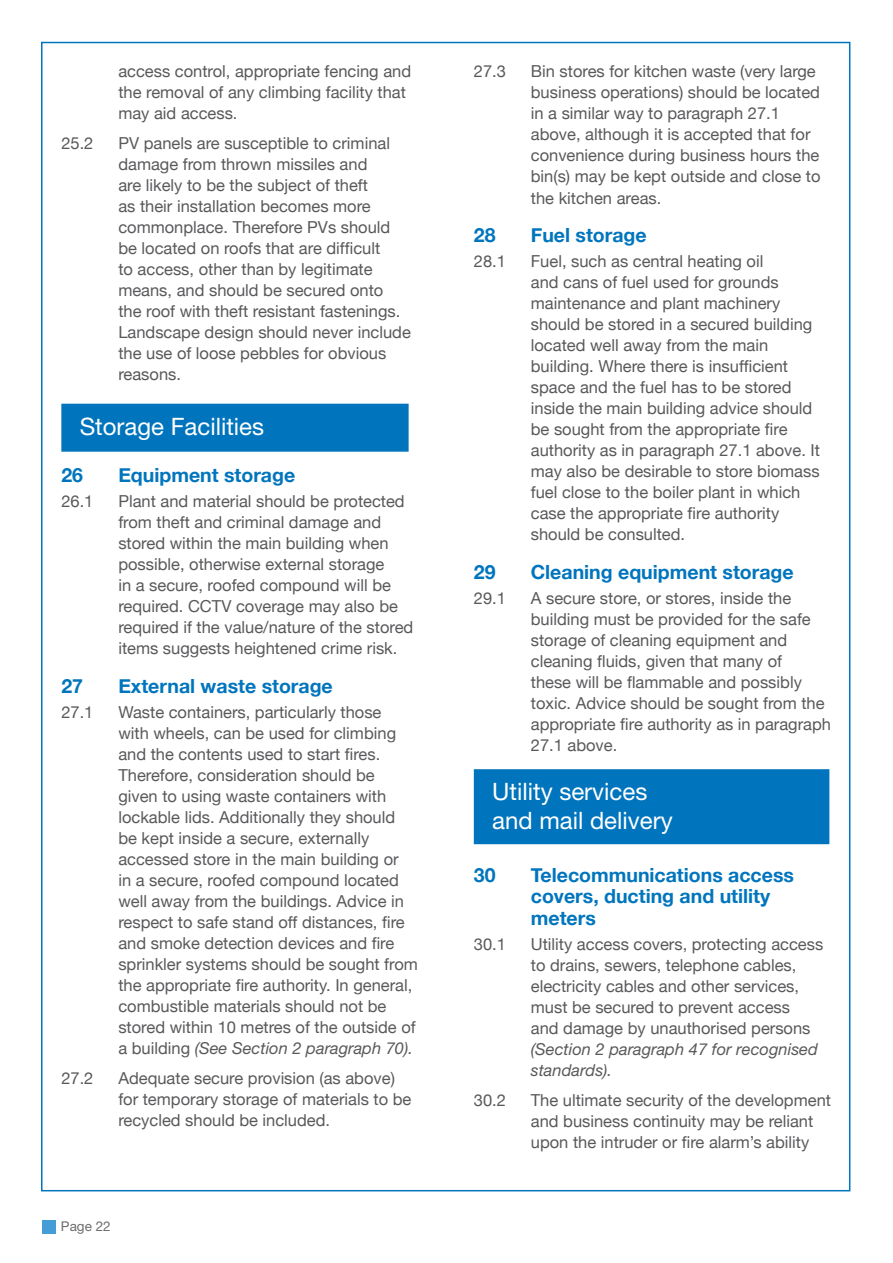
<style>
.page{position:relative;width:893px;height:1263px;background:#fff}
.page>*{position:absolute;margin:0;border:0;box-sizing:border-box;transform-origin:0 0}
.t1{font:24px/28.8px "Helvetica Neue";color:#fff}
.t2{font:700 19.5px/21.3px "Helvetica Neue";color:#0075bd}
.t3{font:16.5px/21px "Helvetica Neue";color:#59595c}
.t4{font:italic 16.5px/21px "Helvetica Neue";color:#59595c}
.t5{font:13.5px "Helvetica Neue";color:#706f6f}
.s1{font-style:italic}
</style>
<div class="page">
<div style="left:43px;top:1220px;width:13px;height:13px;background:#449dd7"></div>
<div style="left:61px;top:404px;width:348px;height:48px;background:#0075bd"></div>
<div style="left:474px;top:769px;width:355px;height:75px;background:#0075bd"></div>
<p class="t3" style="left:118px;top:61px;width:294px">access control, appropriate fencing and the removal of any climbing facility that may aid access.</p>
<p class="t3" style="left:61px;top:132px;width:34px">25.2</p>
<p class="t3" style="left:118px;top:132px;width:294px">PV panels are susceptible to criminal damage from thrown missiles and<br>are likely to be the subject of theft<br>as their installation becomes more commonplace. Therefore PVs should be located on roofs that are difficult<br>to access, other than by legitimate means, and should be secured onto<br>the roof with theft resistant fastenings.<br>Landscape design should never include the use of loose pebbles for obvious reasons.</p>
<h1 class="t1" style="left:80px;top:412px;width:186px">Storage Facilities</h1>
<p class="t2" style="left:61px;top:464px;width:23px">26</p>
<p class="t2" style="left:118px;top:464px;width:178px">Equipment storage</p>
<p class="t3" style="left:61px;top:490px;width:34px">26.1</p>
<p class="t3" style="left:118px;top:490px;width:296px">Plant and material should be protected from theft and criminal damage and stored within the main building when possible, otherwise external storage<br>in a secure, roofed compound will be required. CCTV coverage may also be required if the value/nature of the stored items suggests heightened crime risk.</p>
<p class="t2" style="left:61px;top:675px;width:23px">27</p>
<p class="t2" style="left:118px;top:675px;width:216px">External waste storage</p>
<p class="t3" style="left:61px;top:701px;width:34px">27.1</p>
<p class="t3" style="left:118px;top:701px;width:301px">Waste containers, particularly those<br>with wheels, can be used for climbing and the contents used to start fires.<br>Therefore, consideration should be given to using waste containers with lockable lids. Additionally they should be kept inside a secure, externally accessed store in the main building or<br>in a secure, roofed compound located well away from the buildings. Advice in respect to safe stand off distances, fire and smoke detection devices and fire sprinkler systems should be sought from the appropriate fire authority. In general, combustible materials should not be stored within 10 metres of the outside of a building <span class="s1">(See Section 2 paragraph 70).</span></p>
<p class="t3" style="left:61px;top:1067px;width:34px">27.2</p>
<p class="t3" style="left:118px;top:1067px;width:295px">Adequate secure provision (as above) for temporary storage of materials to be recycled should be included.</p>
<p class="t5" style="left:61px;top:1218px;width:51px">Page 22</p>
<p class="t3" style="left:474px;top:61px;width:34px">27.3</p>
<p class="t3" style="left:531px;top:61px;width:291px">Bin stores for kitchen waste (very large business operations) should be located in a similar way to paragraph 27.1 above, although it is accepted that for convenience during business hours the bin(s) may be kept outside and close to the kitchen areas.</p>
<p class="t2" style="left:474px;top:224px;width:23px">28</p>
<p class="t2" style="left:531px;top:224px;width:117px">Fuel storage</p>
<p class="t3" style="left:474px;top:251px;width:34px">28.1</p>
<p class="t3" style="left:531px;top:251px;width:291px">Fuel, such as central heating oil<br>and cans of fuel used for grounds maintenance and plant machinery should be stored in a secured building located well away from the main building. Where there is insufficient space and the fuel has to be stored inside the main building advice should be sought from the appropriate fire authority as in paragraph 27.1 above. It may also be desirable to store biomass fuel close to the boiler plant in which case the appropriate fire authority should be consulted.</p>
<p class="t2" style="left:474px;top:561px;width:23px">29</p>
<p class="t2" style="left:531px;top:561px;width:264px">Cleaning equipment storage</p>
<p class="t3" style="left:474px;top:587px;width:34px">29.1</p>
<p class="t3" style="left:531px;top:587px;width:302px">A secure store, or stores, inside the building must be provided for the safe storage of cleaning equipment and cleaning fluids, given that many of<br>these will be flammable and possibly toxic. Advice should be sought from the appropriate fire authority as in paragraph 27.1 above.</p>
<h1 class="t1" style="left:492px;top:777px;width:182px">Utility services and mail delivery</h1>
<p class="t2" style="left:474px;top:864px;width:23px">30</p>
<p class="t2" style="left:531px;top:864px;width:265px">Telecommunications access covers, ducting and utility meters</p>
<p class="t3" style="left:474px;top:933px;width:34px">30.1</p>
<p class="t3" style="left:531px;top:933px;width:294px">Utility access covers, protecting access to drains, sewers, telephone cables, electricity cables and other services, must be secured to prevent access<br>and damage by unauthorised persons</p>
<p class="t4" style="left:531px;top:1038px;width:289px">(Section 2 paragraph 47 for recognised standards).</p>
<p class="t3" style="left:474px;top:1089px;width:34px">30.2</p>
<p class="t3" style="left:531px;top:1089px;width:302px">The ultimate security of the development and business continuity may be reliant upon the intruder or fire alarm’s ability</p>
</div>
